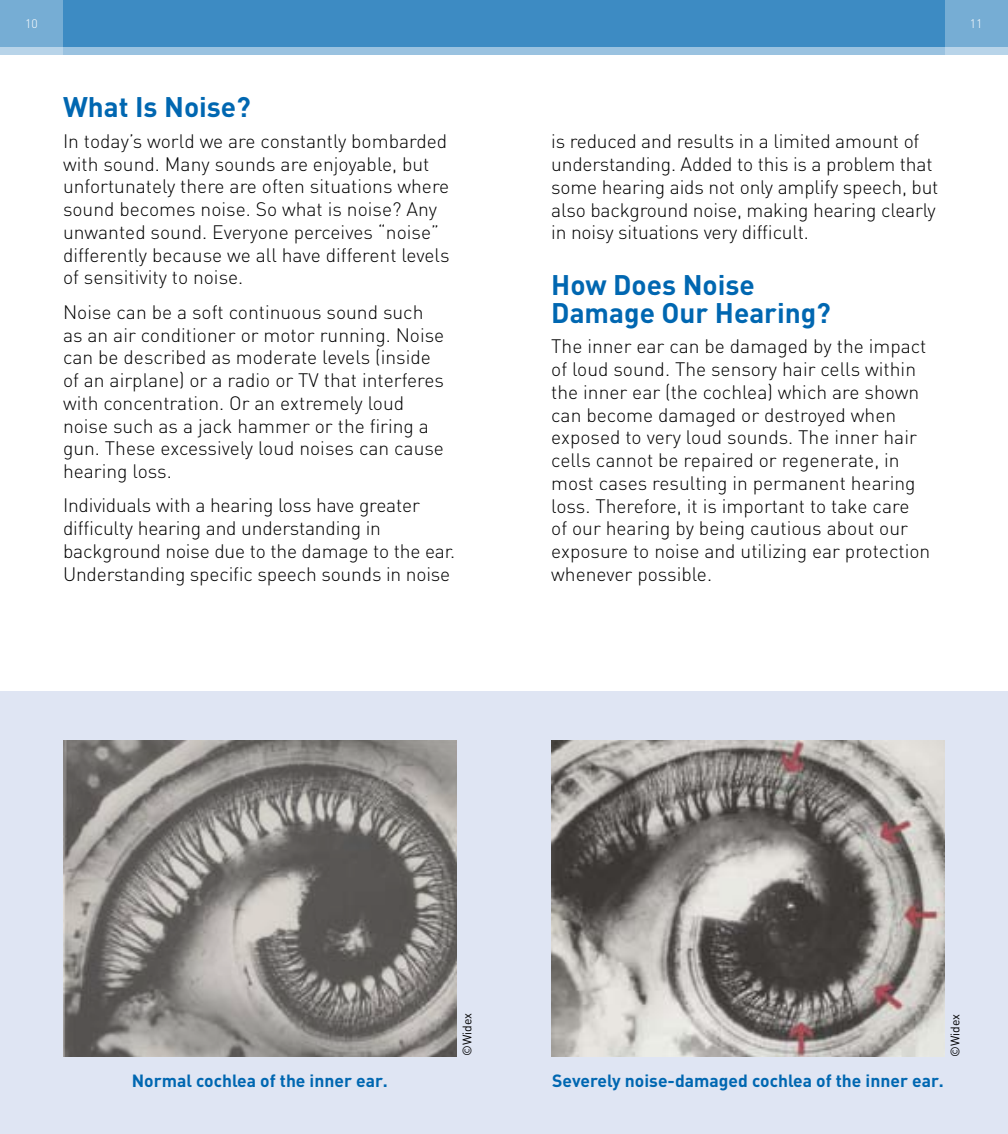
<style>
.page{position:relative;width:1008px;height:1134px;background:#fff}
.page>*{position:absolute;margin:0;border:0;box-sizing:border-box;transform-origin:0 0}
.t1{font:700 28px/28px "DIN";color:#0067b1}
.t2{font:300 19.25px/22.8px "DIN";color:#000}
.t3{font:700 17.5px "DIN";color:#0067b1}
.t4{font:12.25px "DIN";color:#000}
.t5{font:300 12.25px "DIN";color:#fff}
</style>
<div class="page">
<div style="left:0;top:0;width:504px;height:55px;background:#9ac2e0"></div>
<div style="left:0;top:0;width:504px;height:47px;background:#3d8bc3"></div>
<svg style="left:0;top:0;width:63px;height:55px;background:#7fb2d7"></svg>
<div style="left:504px;top:0;width:504px;height:55px;background:#9ac2e0"></div>
<div style="left:504px;top:0;width:504px;height:47px;background:#3d8bc3"></div>
<svg style="left:945px;top:0;width:63px;height:55px;background:#7fb2d7"></svg>
<div style="left:504px;top:692px;width:504px;height:442px;background:#dfe5f3"></div>
<div style="left:0;top:692px;width:504px;height:442px;background:#dfe5f3"></div>
<img style="left:551px;top:740px;width:394px;height:317px">
<img style="left:63px;top:740px;width:394px;height:317px">
<p class="t5" style="left:25px;top:16px;width:14px">10</p>
<p class="t5" style="left:970px;top:16px;width:14px">11</p>
<h1 class="t1" style="left:63px;top:92px;width:189px">What Is Noise?</h1>
<p class="t2" style="left:63px;top:129px;width:388px">In today’s world we are constantly bombarded with sound. Many sounds are enjoyable, but unfortunately there are often situations where sound becomes noise. So what is noise? Any unwanted sound. Everyone perceives “noise” differently because we all have different levels of sensitivity to noise.</p>
<p class="t2" style="left:63px;top:300px;width:383px">Noise can be a soft continuous sound such as an air conditioner or motor running. Noise can be described as moderate levels (inside of an airplane) or a radio or TV that interferes with concentration. Or an extremely loud noise such as a jack hammer or the firing a gun. These excessively loud noises can cause hearing loss.</p>
<p class="t2" style="left:63px;top:493px;width:394px">Individuals with a hearing loss have greater difficulty hearing and understanding in background noise due to the damage to the ear.<br>Understanding specific speech sounds in noise</p>
<p class="t2" style="left:551px;top:129px;width:389px">is reduced and results in a limited amount of understanding. Added to this is a problem that some hearing aids not only amplify speech, but also background noise, making hearing clearly in noisy situations very difficult.</p>
<h1 class="t1" style="left:551px;top:270px;width:281px">How Does Noise<br>Damage Our Hearing?</h1>
<p class="t2" style="left:551px;top:334px;width:381px">The inner ear can be damaged by the impact of loud sound. The sensory hair cells within the inner ear (the cochlea) which are shown can become damaged or destroyed when exposed to very loud sounds. The inner hair cells cannot be repaired or regenerate, in most cases resulting in permanent hearing loss. Therefore, it is important to take care<br>of our hearing by being cautious about our exposure to noise and utilizing ear protection whenever possible.</p>
<p class="t4" style="left:460px;top:1056px;width:45px;rotate:-90deg">©Widex</p>
<p class="t4" style="left:948px;top:1057px;width:45px;rotate:-90deg">©Widex</p>
<p class="t3" style="left:132px;top:1069px;width:258px">Normal cochlea of the inner ear.</p>
<p class="t3" style="left:552px;top:1069px;width:393px">Severely noise-damaged cochlea of the inner ear.</p>
</div>
